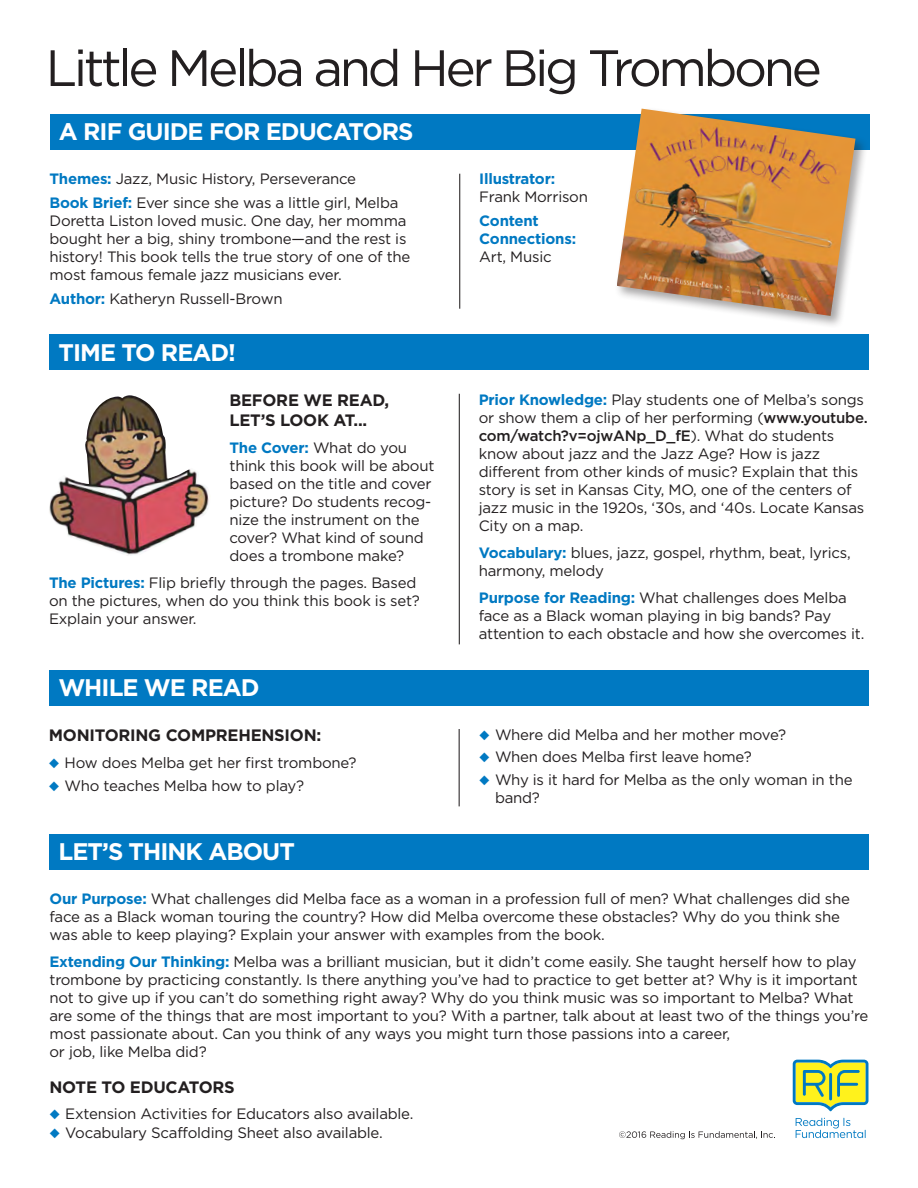
<style>
.page{position:relative;width:918px;height:1188px;background:#fff}
.page>*{position:absolute;margin:0;border:0;box-sizing:border-box;transform-origin:0 0}
.t1{font:51px "Gotham";letter-spacing:-.065em;color:#231f20}
.White_Type_in_Blue_B{font:700 24px "Gotham";letter-spacing:-.04em;color:#fff}
.Black_Subhead{font:700 16.5px/19.5px "Gotham";letter-spacing:-.015em;color:#231f20}
.Time_to_Read_Text{font:15px/18px "Gotham";letter-spacing:-.015em;color:#231f20}
.Let_s_Think_About_Te{font:15px/18px "Gotham";letter-spacing:-.015em;color:#231f20}
.Themes_Text{font:15px/18px "Gotham";letter-spacing:-.015em;color:#231f20}
.Bulleted_Text{font:15px/18px "Gotham";letter-spacing:-.015em;color:#231f20}
.First_Bulleted_Text{font:15px "Gotham";letter-spacing:-.015em;color:#231f20}
.Themes_Text-2{font:700 15px/18px "Gotham";letter-spacing:-.015em;color:#0079c2}
.s1{font-weight:700;color:#0079c2}
.s2{font-weight:400;color:#231f20}
.s3{color:#0079c2}
.s4{font-weight:500}
</style>
<div class="page">
<svg style="left:793px;top:1060px;width:75px;height:51px"></svg>
<svg style="left:796px;top:1118px;width:70px;height:20px"></svg>
<svg style="left:619px;top:1131px;width:156px;height:8px"></svg>
<div style="left:50px;top:334px;width:819px;height:36px;background:#0079c2"></div>
<hr style="left:459px;top:394px;width:1px;height:250px;background:#231f20">
<div style="left:49px;top:670px;width:820px;height:36px;background:#0079c2"></div>
<hr style="left:459px;top:729px;width:1px;height:77px;background:#231f20">
<div style="left:50px;top:834px;width:819px;height:36px;background:#0079c2"></div>
<div style="left:50px;top:114px;width:819px;height:36px;background:#0079c2"></div>
<hr style="left:459px;top:174px;width:1px;height:135px;background:#231f20">
<div style="left:614px;top:106px;width:254px;height:223px;background:#231f20;opacity:.4"></div>
<img style="left:617px;top:109px;width:239px;height:207px">
<img style="left:49px;top:395px;width:160px;height:161px">
<p class="t1" style="left:46px;top:37px;width:778px">Little Melba and Her Big Trombone</p>
<p class="White_Type_in_Blue_B" style="left:59px;top:117px;width:356px">A RIF GUIDE FOR EDUCATORS</p>
<p class="Themes_Text" style="left:50px;top:170px;width:308px"><span class="s1">Themes:</span> Jazz, Music History, Perseverance</p>
<p class="Themes_Text" style="left:50px;top:194px;width:359px"><span class="s1">Book Brief:</span> Ever since she was a little girl, Melba<br>Doretta Liston loved music. One day, her momma bought her a big, shiny trombone—and the rest is</p>
<p class="Themes_Text" style="left:50px;top:248px;width:363px">history! This book tells the true story of one of the most famous female jazz musicians ever.</p>
<p class="Themes_Text" style="left:50px;top:290px;width:235px"><span class="s1">Author:</span> Katheryn Russell-Brown</p>
<p class="Themes_Text" style="left:479px;top:170px;width:110px"><span class="s1">Illustrator:<br></span>Frank Morrison</p>
<p class="Themes_Text-2" style="left:479px;top:212px;width:98px">Content<br>Connections:<br><span class="s2">Art, Music</span></p>
<p class="White_Type_in_Blue_B" style="left:58px;top:338px;width:179px">TIME TO READ!</p>
<p class="Black_Subhead" style="left:230px;top:391px;width:161px">BEFORE WE READ,<br>LET’S LOOK AT...</p>
<p class="Time_to_Read_Text" style="left:230px;top:438px;width:207px"><span class="s1">The Cover:</span> What do you think this book will be about based on the title and cover picture? Do students recog&shy;nize the instrument on the cover? What kind of sound does a trombone make?</p>
<p class="Time_to_Read_Text" style="left:49px;top:573px;width:372px"><span class="s1">The Pictures:</span> Flip briefly through the pages. Based on the pictures, when do you think this book is set?<br>Explain your answer.</p>
<p class="White_Type_in_Blue_B" style="left:58px;top:673px;width:203px">WHILE WE READ</p>
<p class="Black_Subhead" style="left:49px;top:726px;width:274px">MONITORING COMPREHENSION:</p>
<p class="First_Bulleted_Text" style="left:49px;top:754px;width:309px"><span class="s3">◆</span> How does Melba get her first trombone?</p>
<p class="Bulleted_Text" style="left:49px;top:777px;width:257px"><span class="s3">◆</span> Who teaches Melba how to play?</p>
<p class="Time_to_Read_Text" style="left:479px;top:391px;width:387px"><span class="s1">Prior Knowledge:</span> Play students one of Melba’s songs</p>
<p class="Time_to_Read_Text" style="left:479px;top:409px;width:390px">or show them a clip of her performing (<span class="s4">www.youtube. com/watch?v=ojwANp_D_fE</span>). What do students know about jazz and the Jazz Age? How is jazz different from other kinds of music? Explain that this story is set in Kansas City, MO, one of the centers of jazz music in the 1920s, ‘30s, and ‘40s. Locate Kansas City on a map.</p>
<p class="Time_to_Read_Text" style="left:479px;top:544px;width:373px"><span class="s1">Vocabulary:</span> blues, jazz, gospel, rhythm, beat, lyrics, harmony, melody</p>
<p class="Time_to_Read_Text" style="left:479px;top:589px;width:387px"><span class="s1">Purpose for Reading:</span> What challenges does Melba face as a Black woman playing in big bands? Pay attention to each obstacle and how she overcomes it.</p>
<p class="Bulleted_Text" style="left:479px;top:726px;width:308px"><span class="s3">◆</span> Where did Melba and her mother move?</p>
<p class="Bulleted_Text" style="left:479px;top:748px;width:274px"><span class="s3">◆</span> When does Melba first leave home?</p>
<p class="Bulleted_Text" style="left:495px;top:771px;width:359px;text-indent:-16px"><span class="s3">◆</span> Why is it hard for Melba as the only woman in the band?</p>
<p class="White_Type_in_Blue_B" style="left:58px;top:837px;width:238px">LET’S THINK ABOUT</p>
<p class="Let_s_Think_About_Te" style="left:50px;top:890px;width:802px"><span class="s1">Our Purpose:</span> What challenges did Melba face as a woman in a profession full of men? What challenges did she face as a Black woman touring the country? How did Melba overcome these obstacles? Why do you think she was able to keep playing? Explain your answer with examples from the book.</p>
<p class="Let_s_Think_About_Te" style="left:50px;top:953px;width:821px"><span class="s1">Extending Our Thinking:</span> Melba was a brilliant musician, but it didn’t come easily. She taught herself how to play trombone by practicing constantly. Is there anything you’ve had to practice to get better at? Why is it important not to give up if you can’t do something right away? Why do you think music was so important to Melba? What are some of the things that are most important to you? With a partner, talk about at least two of the things you’re most passionate about. Can you think of any ways you might turn those passions into a career,<br>or job, like Melba did?</p>
<p class="Black_Subhead" style="left:50px;top:1078px;width:187px">NOTE TO EDUCATORS</p>
<p class="First_Bulleted_Text" style="left:50px;top:1104px;width:365px"><span class="s3">◆</span> Extension Activities for Educators also available.</p>
<p class="Bulleted_Text" style="left:50px;top:1124px;width:335px"><span class="s3">◆</span> Vocabulary Scaffolding Sheet also available.</p>
</div>
